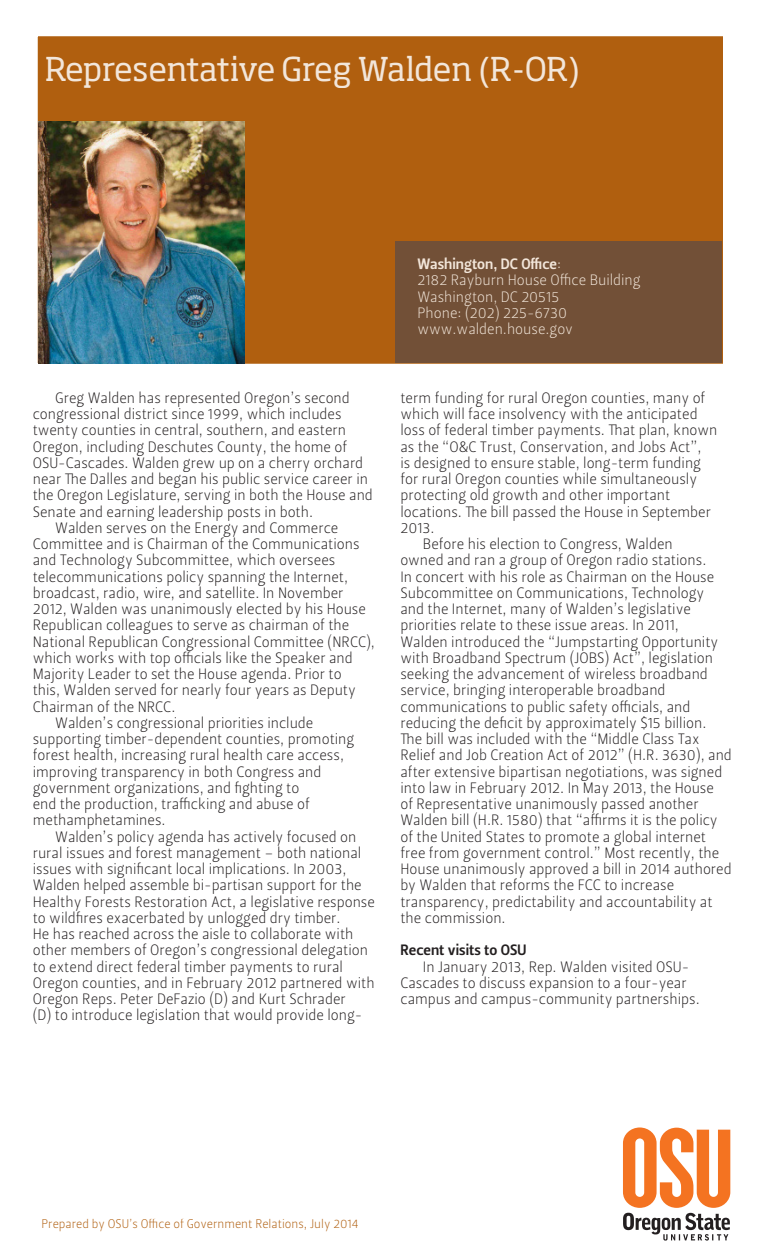
<style>
.page{position:relative;width:765px;height:1260px;background:#fff}
.page>*{position:absolute;margin:0;border:0;box-sizing:border-box;transform-origin:0 0}
.t1{font:32.5px "Soho Std";letter-spacing:-.02em;color:#fff}
.Copy{font:15px/16.2px "Leitura Sans Grot 1";color:#231f20}
.t2{font:15px/16.2px "Leitura Sans Grot 1";color:#fff}
.t3{font:15px "Leitura Sans Grot 3";color:#fff}
.Copy-2{font:15px "Leitura Sans Grot 3";color:#231f20}
.Copy-3{font:12.5px "Leitura Sans Grot 1";color:#b05f0f}
.s1{font-family:"Leitura Sans Grot 1"}
</style>
<div class="page">
<svg style="left:623px;top:1128px;width:107px;height:113px"></svg>
<div style="left:37px;top:36px;width:686px;height:328px;background:#b05f0f"></div>
<img style="left:38px;top:121px;width:206px;height:242px">
<div style="left:395px;top:241px;width:327px;height:121px;background:#725037"></div>
<h1 class="t1" style="left:44px;top:48px;width:537px">Representative Greg Walden (R-OR)</h1>
<p class="Copy" style="left:33px;top:390px;width:342px;text-indent:22px">Greg Walden has represented Oregon’s second congressional district since 1999, which includes twenty counties in central, southern, and eastern Oregon, including Deschutes County, the home of OSU-Cascades. Walden grew up on a cherry orchard near The Dalles and began his public service career in the Oregon Legislature, serving in both the House and Senate and earning leadership posts in both.</p>
<p class="Copy" style="left:33px;top:520px;width:344px;text-indent:22px">Walden serves on the Energy and Commerce Committee and is Chairman of the Communications and Technology Subcommittee, which oversees telecommunications policy spanning the Internet, broadcast, radio, wire, and satellite. In November 2012, Walden was unanimously elected by his House Republican colleagues to serve as chairman of the National Republican Congressional Committee (NRCC), which works with top officials like the Speaker and Majority Leader to set the House agenda. Prior to<br>this, Walden served for nearly four years as Deputy Chairman of the NRCC.</p>
<p class="Copy" style="left:33px;top:715px;width:323px;text-indent:22px">Walden’s congressional priorities include supporting timber-dependent counties, promoting forest health, increasing rural health care access, improving transparency in both Congress and government organizations, and fighting to<br>end the production, trafficking and abuse of methamphetamines.</p>
<p class="Copy" style="left:33px;top:829px;width:344px;text-indent:22px">Walden’s policy agenda has actively focused on rural issues and forest management – both national issues with significant local implications. In 2003, Walden helped assemble bi-partisan support for the Healthy Forests Restoration Act, a legislative response to wildfires exacerbated by unlogged dry timber.<br>He has reached across the aisle to collaborate with other members of Oregon’s congressional delegation to extend direct federal timber payments to rural Oregon counties, and in February 2012 partnered with Oregon Reps. Peter DeFazio (D) and Kurt Schrader<br>(D) to introduce legislation that would provide long-</p>
<p class="t3" style="left:417px;top:254px;width:145px">Washington, DC Office<span class="s1">:</span></p>
<p class="t2" style="left:417px;top:272px;width:225px">2182 Rayburn House Office Building<br>Washington, DC 20515<br>Phone: (202) 225-6730 www.walden.house.gov</p>
<p class="Copy" style="left:400px;top:390px;width:318px">term funding for rural Oregon counties, many of which will face insolvency with the anticipated loss of federal timber payments. That plan, known as the “O&amp;C Trust, Conservation, and Jobs Act”,<br>is designed to ensure stable, long-term funding for rural Oregon counties while simultaneously protecting old growth and other important locations. The bill passed the House in September 2013.</p>
<p class="Copy" style="left:400px;top:536px;width:333px;text-indent:22px">Before his election to Congress, Walden<br>owned and ran a group of Oregon radio stations.<br>In concert with his role as Chairman on the House Subcommittee on Communications, Technology<br>and the Internet, many of Walden’s legislative priorities relate to these issue areas. In 2011,<br>Walden introduced the “Jumpstarting Opportunity with Broadband Spectrum (JOBS) Act”, legislation seeking the advancement of wireless broadband service, bringing interoperable broadband communications to public safety officials, and reducing the deficit by approximately $15 billion.<br>The bill was included with the “Middle Class Tax Relief and Job Creation Act of 2012” (H.R. 3630), and after extensive bipartisan negotiations, was signed into law in February 2012. In May 2013, the House<br>of Representative unanimously passed another Walden bill (H.R. 1580) that “affirms it is the policy of the United States to promote a global internet free from government control.” Most recently, the House unanimously approved a bill in 2014 authored by Walden that reforms the FCC to increase transparency, predictability and accountability at the commission.</p>
<p class="Copy-2" style="left:400px;top:940px;width:127px">Recent visits to OSU</p>
<p class="Copy" style="left:400px;top:959px;width:301px;text-indent:22px">In January 2013, Rep. Walden visited OSU-<br>Cascades to discuss expansion to a four-year campus and campus-community partnerships.</p>
<p class="Copy-3" style="left:41px;top:1216px;width:319px">Prepared by OSU’s Office of Government Relations, July 2014</p>
</div>
